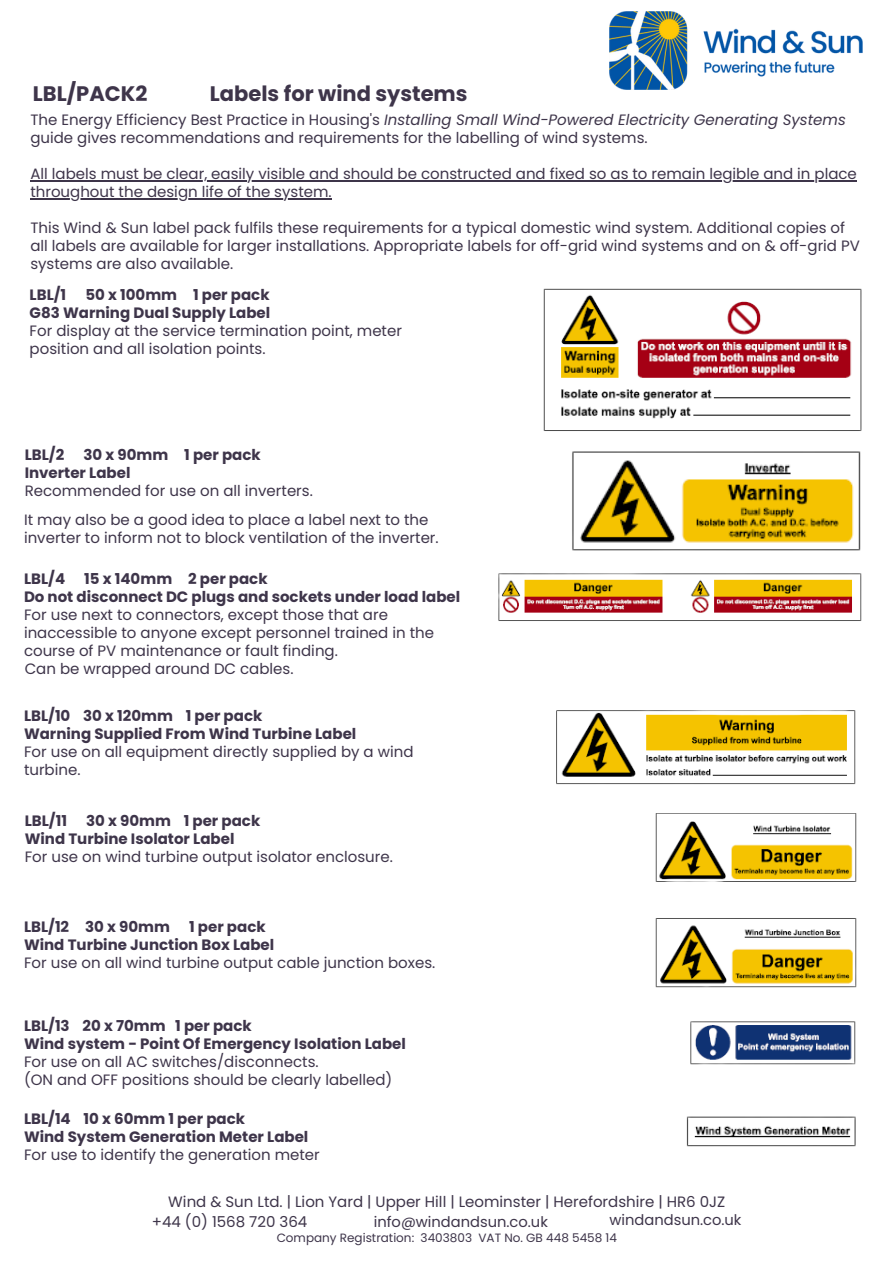
<style>
.page{position:relative;width:894px;height:1264px;background:#fff}
.page>*{position:absolute;margin:0;border:0;box-sizing:border-box;transform-origin:0 0}
.t1{font:700 21px "Poppins";color:#3e354a}
.t2{font:15px/18px "Poppins";color:#3e354a}
.t3{font:700 15px/18px "Poppins";color:#3e354a}
.t4{font:14.7px "Poppins";color:#3e354a}
.t5{font:12px "Poppins";color:#3e354a}
.s1{font-style:italic}
.s2{font-weight:700}
.s3{font-weight:400}
</style>
<div class="page">
<img style="left:609px;top:12px;width:252px;height:77px">
<hr style="left:30px;top:180px;width:826px;height:2px;background:#3e354a">
<hr style="left:30px;top:198px;width:302px;height:2px;background:#3e354a">
<img style="left:543px;top:288px;width:318px;height:143px">
<img style="left:655px;top:813px;width:201px;height:69px">
<img style="left:572px;top:451px;width:288px;height:100px">
<img style="left:556px;top:710px;width:300px;height:74px">
<img style="left:686px;top:1116px;width:169px;height:30px">
<img style="left:690px;top:1021px;width:166px;height:44px">
<img style="left:655px;top:918px;width:201px;height:70px">
<img style="left:498px;top:573px;width:363px;height:48px">
<p class="t1" style="left:33px;top:78px;width:116px">LBL/PACK2</p>
<p class="t1" style="left:210px;top:78px;width:259px">Labels for wind systems</p>
<h2 class="t2" style="left:30px;top:111px;width:816px">The Energy Efficiency Best Practice in Housing's <span class="s1">Installing Small Wind-Powered Electricity Generating Systems </span>guide gives recommendations and requirements for the labelling of wind systems.</h2>
<h2 class="t2" style="left:30px;top:165px;width:827px">All labels must be clear, easily visible and should be constructed and fixed so as to remain legible and in place</h2>
<h2 class="t2" style="left:30px;top:183px;width:303px">throughout the design life of the system.</h2>
<h2 class="t2" style="left:30px;top:219px;width:816px">This Wind &amp; Sun label pack fulfils these requirements for a typical domestic wind system. Additional copies of</h2>
<h2 class="t2" style="left:30px;top:237px;width:830px">all labels are available for larger installations. Appropriate labels for off-grid wind systems and on &amp; off-grid PV systems are also available.</h2>
<h2 class="t3" style="left:30px;top:285px;width:38px">LBL/1</h2>
<h2 class="t2" style="left:30px;top:285px;width:374px;text-indent:56px"><span class="s2">50 x 100mm 1 per pack<br>G83 Warning Dual Supply Label<br></span>For display at the service termination point, meter position and all isolation points.</h2>
<p class="t3" style="left:25px;top:445px;width:41px">LBL/2</p>
<p class="t2" style="left:25px;top:445px;width:289px;text-indent:59px"><span class="s2">30 x 90mm 1 per pack<br>Inverter Label<br></span>Recommended for use on all inverters.</p>
<p class="t2" style="left:24px;top:511px;width:416px">It may also be a good idea to place a label next to the inverter to inform not to block ventilation of the inverter.</p>
<p class="t3" style="left:24px;top:570px;width:43px">LBL/4</p>
<p class="t2" style="left:24px;top:570px;width:437px;text-indent:60px"><span class="s2">15 x 140mm 2 per pack<br>Do not disconnect DC plugs and sockets under load label </span>For use next to connectors, except those that are inaccessible to anyone except personnel trained in the course of PV maintenance or fault finding.</p>
<h2 class="t2" style="left:25px;top:659px;width:270px">Can be wrapped around DC cables.</h2>
<h2 class="t3" style="left:24px;top:707px;width:391px">LBL/10 30 x 120mm 1 per pack<br>Warning Supplied From Wind Turbine Label<br><span class="s3">For use on all equipment directly supplied by a wind turbine.</span></h2>
<h2 class="t3" style="left:25px;top:812px;width:44px">LBL/11</h2>
<h2 class="t2" style="left:25px;top:812px;width:369px;text-indent:61px"><span class="s2">30 x 90mm 1 per pack<br>Wind Turbine Isolator Label<br></span>For use on wind turbine output isolator enclosure.</h2>
<h2 class="t3" style="left:24px;top:917px;width:147px">LBL/12 30 x 90mm</h2>
<h2 class="t2" style="left:24px;top:917px;width:413px;text-indent:165px"><span class="s2">1 per pack<br>Wind Turbine Junction Box Label<br></span>For use on all wind turbine output cable junction boxes.</h2>
<p class="t2" style="left:24px;top:1016px;width:383px"><span class="s2">LBL/13 20 x 70mm 1 per pack<br>Wind system - Point Of Emergency Isolation Label </span>For use on all AC switches/disconnects.<br>(ON and OFF positions should be clearly labelled)</p>
<h2 class="t3" style="left:24px;top:1109px;width:297px">LBL/14 10 x 60mm 1 per pack<br>Wind System Generation Meter Label<br><span class="s3">For use to identify the generation meter</span></h2>
<h2 class="t2" style="left:168px;top:1192px;width:558px">Wind &amp; Sun Ltd. | Lion Yard | Upper Hill | Leominster | Herefordshire | HR6 0JZ</h2>
<p class="t5" style="left:276px;top:1229px;width:341px">Company Registration: 3403803 VAT No. GB 448 5458 14</p>
<p class="t2" style="left:152px;top:1212px;width:157px">+44 (0) 1568 720 364</p>
<p class="t4" style="left:374px;top:1211px;width:175px">info@windandsun.co.uk</p>
<h2 class="t4" style="left:609px;top:1209px;width:133px">windandsun.co.uk</h2>
</div>
